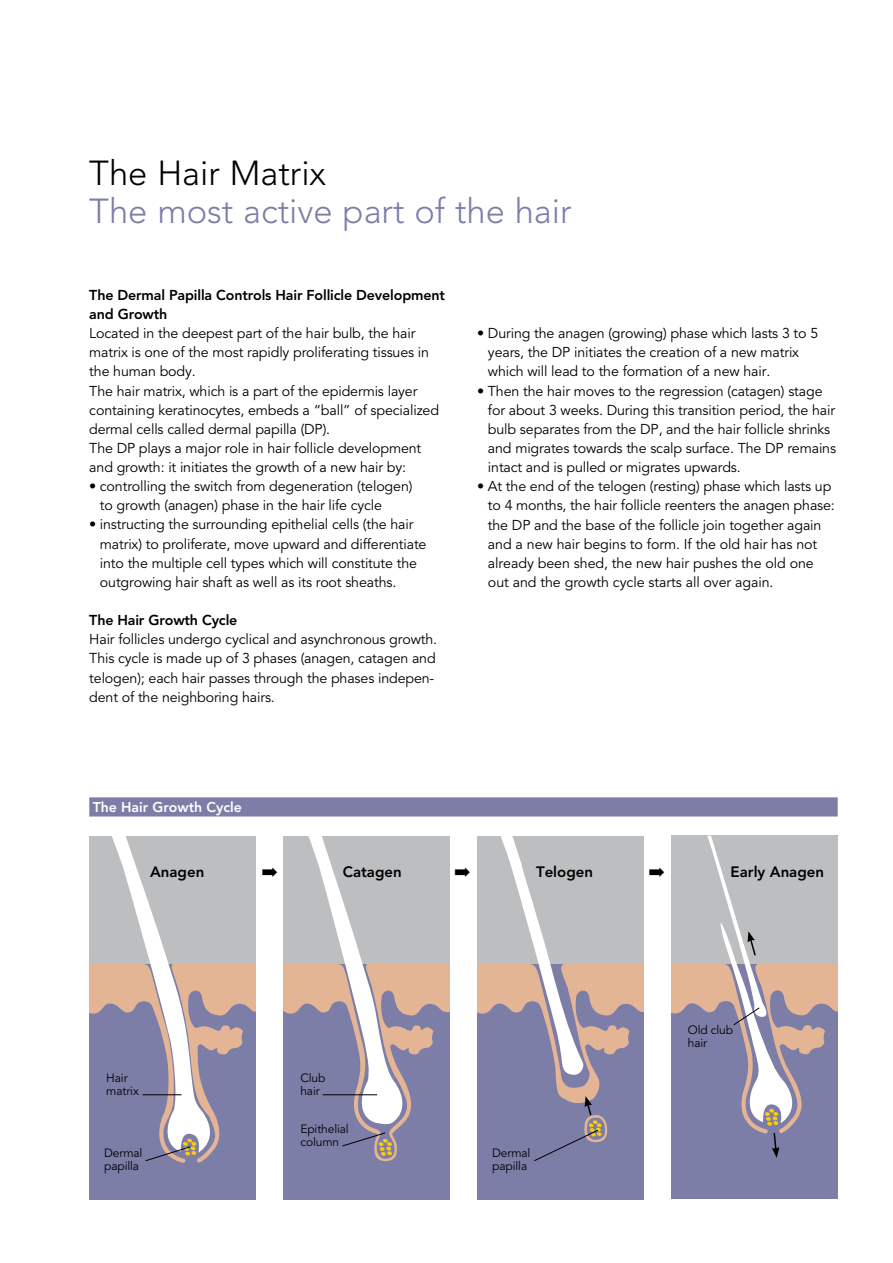
<style>
.page{position:relative;width:893px;height:1263px;background:#fff}
.page>*{position:absolute;margin:0;border:0;box-sizing:border-box;transform-origin:0 0}
.t1{font:300 34.5px "Avenir LT Std";color:#7c7ea8}
.t2{font:300 34.5px "Avenir LT Std";color:#000}
.t3{font:800 15px "Avenir LT Std";color:#000}
.t4{font:14.25px/19.2px "Avenir LT Std";letter-spacing:-.01em;color:#000}
.t5{font:800 14.25px/19.2px "Avenir LT Std";letter-spacing:-.01em;color:#000}
.t6{font:800 14.1px "Avenir LT Std";color:#fff}
.t7{font:12px/13.5px "Avenir LT Std";letter-spacing:-.01em;color:#000}
</style>
<div class="page">
<div style="left:671px;top:964px;width:167px;height:235px;background:#7c7ea8"></div>
<div style="left:477px;top:964px;width:167px;height:235px;background:#7c7ea8"></div>
<div style="left:283px;top:964px;width:167px;height:235px;background:#7c7ea8"></div>
<div style="left:89px;top:964px;width:167px;height:235px;background:#7c7ea8"></div>
<svg style="left:89px;top:836px;width:167px;height:327px"></svg>
<svg style="left:671px;top:836px;width:167px;height:322px"></svg>
<svg style="left:477px;top:836px;width:167px;height:325px"></svg>
<div style="left:89px;top:797px;width:749px;height:19px;background:#7c7ea8"></div>
<svg style="left:283px;top:836px;width:167px;height:325px"></svg>
<h1 class="t2" style="left:89px;top:153px;width:238px">The Hair Matrix</h1>
<h1 class="t1" style="left:89px;top:191px;width:484px">The most active part of the hair</h1>
<p class="t5" style="left:89px;top:285px;width:357px">The Dermal Papilla Controls Hair Follicle Development and Growth</p>
<p class="t4" style="left:89px;top:324px;width:351px">Located in the deepest part of the hair bulb, the hair matrix is one of the most rapidly proliferating tissues in the human body.<br>The hair matrix, which is a part of the epidermis layer containing keratinocytes, embeds a “ball” of specialized dermal cells called dermal papilla (DP).<br>The DP plays a major role in hair follicle development and growth: it initiates the growth of a new hair by:</p>
<p class="t4" style="left:100px;top:477px;width:314px;text-indent:-11px">• controlling the switch from degeneration (telogen) to growth (anagen) phase in the hair life cycle</p>
<p class="t4" style="left:100px;top:515px;width:328px;text-indent:-11px">• instructing the surrounding epithelial cells (the hair matrix) to proliferate, move upward and differentiate into the multiple cell types which will constitute the outgrowing hair shaft as well as its root sheaths.</p>
<p class="t5" style="left:89px;top:611px;width:150px">The Hair Growth Cycle</p>
<p class="t4" style="left:89px;top:630px;width:349px">Hair follicles undergo cyclical and asynchronous growth.<br>This cycle is made up of 3 phases (anagen, catagen and telogen); each hair passes through the phases indepen&shy;dent of the neighboring hairs.</p>
<p class="t4" style="left:488px;top:324px;width:332px;text-indent:-11px">• During the anagen (growing) phase which lasts 3 to 5 years, the DP initiates the creation of a new matrix which will lead to the formation of a new hair.</p>
<p class="t4" style="left:488px;top:381px;width:350px;text-indent:-11px">• Then the hair moves to the regression (catagen) stage for about 3 weeks. During this transition period, the hair bulb separates from the DP, and the hair follicle shrinks and migrates towards the scalp surface. The DP remains intact and is pulled or migrates upwards.</p>
<p class="t4" style="left:488px;top:477px;width:348px;text-indent:-11px">• At the end of the telogen (resting) phase which lasts up to 4 months, the hair follicle reenters the anagen phase: the DP and the base of the follicle join together again and a new hair begins to form. If the old hair has not already been shed, the new hair pushes the old one out and the growth cycle starts all over again.</p>
<p class="t6" style="left:93px;top:798px;width:151px">The Hair Growth Cycle</p>
<p class="t3" style="left:150px;top:863px;width:56px">Anagen</p>
<p class="t3" style="left:343px;top:863px;width:60px">Catagen</p>
<p class="t3" style="left:536px;top:863px;width:58px">Telogen</p>
<p class="t3" style="left:731px;top:863px;width:95px">Early Anagen</p>
<p class="t7" style="left:106px;top:1071px;width:34px">Hair matrix</p>
<p class="t7" style="left:104px;top:1146px;width:40px">Dermal papilla</p>
<p class="t7" style="left:300px;top:1071px;width:26px">Club hair</p>
<p class="t7" style="left:300px;top:1122px;width:50px">Epithelial column</p>
<p class="t7" style="left:492px;top:1146px;width:40px">Dermal papilla</p>
<p class="t7" style="left:688px;top:1023px;width:47px">Old club hair</p>
</div>
